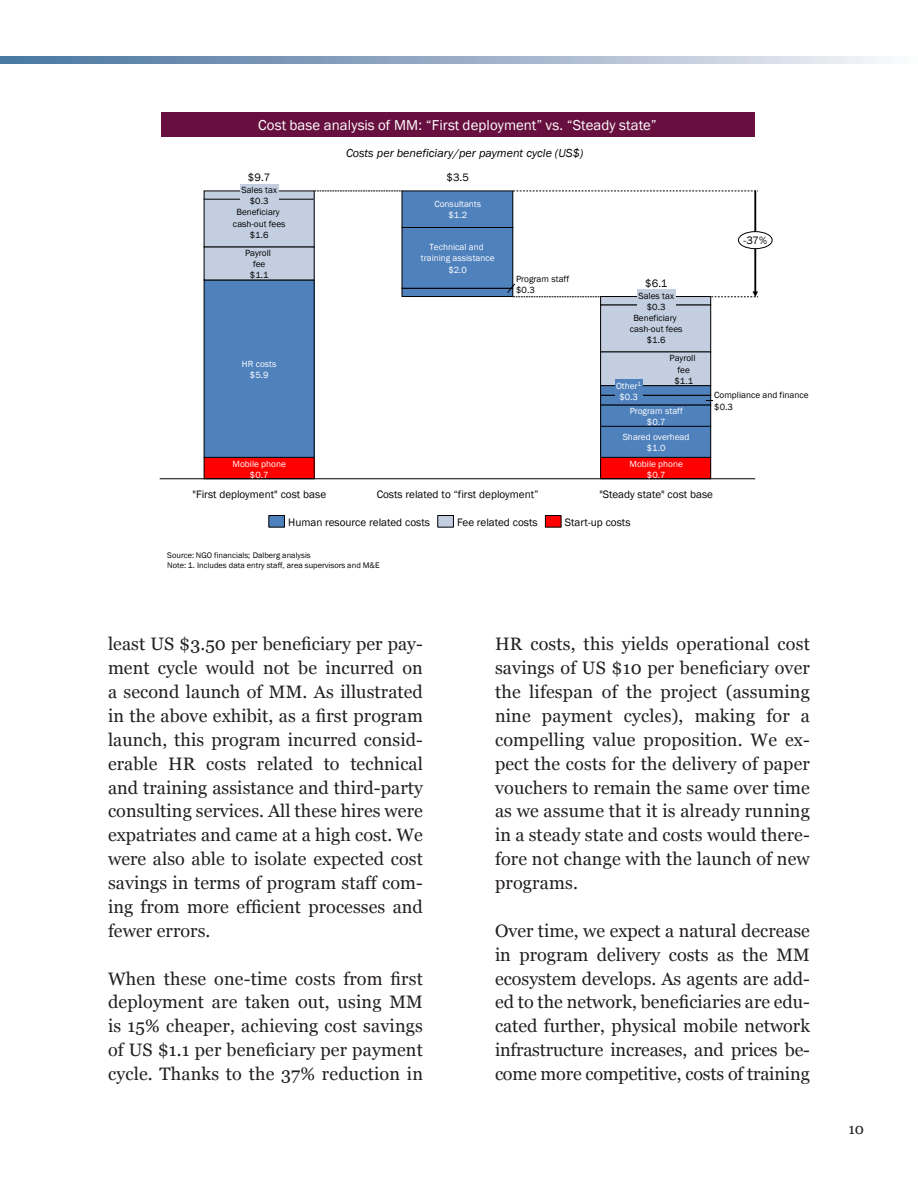
<style>
.page{position:relative;width:918px;height:1188px;background:#fff}
.page>*{position:absolute;margin:0;border:0;box-sizing:border-box;transform-origin:0 0}
.t1{font:18px/23.9px "Georgia";letter-spacing:.005em;color:#231f20;text-align:justify}
.t2{font:15px "Georgia";color:#231f20}
.t3{font:14.7px "Franklin Gothic";letter-spacing:.005em;color:#fff}
.t4{font:italic 12px "Franklin Gothic";color:#000}
.t5{font:11.1px "Franklin Gothic";color:#000}
.t6{font:9.15px/11.1px "Franklin Gothic";color:#000;text-align:center}
.t7{font:9.15px/11.1px "Franklin Gothic";color:#fff;text-align:center}
.t8{font:8.25px/9.9px "Franklin Gothic";letter-spacing:.005em;color:#000}
</style>
<div class="page">
<svg style="left:0;top:56px;width:886px;height:7px;background:#99afc7"></svg>
<div style="left:161px;top:112px;width:593px;height:25px;background:#67103f"></div>
<svg style="left:315px;top:191px;width:87px;height:1px"></svg>
<div style="left:204px;top:457px;width:110px;height:22px;background:#f00"></div>
<div style="left:402px;top:288px;width:111px;height:9px;background:#4f81bd"></div>
<div style="left:402px;top:288px;width:111px;height:9px;border:1px solid #000"></div>
<div style="left:601px;top:457px;width:110px;height:22px;background:#f00"></div>
<div style="left:204px;top:280px;width:110px;height:177px;background:#4f81bd"></div>
<div style="left:204px;top:280px;width:111px;height:178px;border:1px solid #000"></div>
<div style="left:402px;top:227px;width:111px;height:61px;background:#4f81bd"></div>
<div style="left:402px;top:227px;width:111px;height:62px;border:1px solid #000"></div>
<div style="left:601px;top:426px;width:110px;height:31px;background:#4f81bd"></div>
<div style="left:600px;top:426px;width:111px;height:32px;border:1px solid #000"></div>
<div style="left:204px;top:247px;width:110px;height:33px;background:#c3cfe1"></div>
<div style="left:402px;top:191px;width:111px;height:36px;background:#4f81bd"></div>
<div style="left:402px;top:191px;width:111px;height:37px;border:1px solid #000"></div>
<div style="left:601px;top:405px;width:110px;height:21px;background:#4f81bd"></div>
<div style="left:600px;top:405px;width:111px;height:22px;border:1px solid #000"></div>
<div style="left:204px;top:199px;width:110px;height:48px;background:#c3cfe1"></div>
<div style="left:601px;top:395px;width:110px;height:10px;background:#4f81bd"></div>
<div style="left:204px;top:191px;width:110px;height:8px;background:#c3cfe1"></div>
<div style="left:601px;top:386px;width:110px;height:9px;background:#4f81bd"></div>
<div style="left:600px;top:385px;width:111px;height:11px;border:1px solid #000"></div>
<div style="left:601px;top:352px;width:110px;height:34px;background:#c3cfe1"></div>
<div style="left:600px;top:351px;width:111px;height:35px;border:1px solid #000"></div>
<div style="left:601px;top:305px;width:110px;height:47px;background:#c3cfe1"></div>
<div style="left:600px;top:304px;width:111px;height:48px;border:1px solid #000"></div>
<div style="left:601px;top:297px;width:110px;height:8px;background:#c3cfe1"></div>
<div style="left:600px;top:296px;width:111px;height:9px;border:1px solid #000"></div>
<hr style="left:160px;top:478px;width:595px;height:1px;background:#000">
<hr style="left:754px;top:191px;width:2px;height:101px;background:#000">
<svg style="left:711px;top:291px;width:47px;height:7px"></svg>
<svg style="left:513px;top:191px;width:245px;height:1px"></svg>
<svg style="left:507px;top:283px;width:94px;height:15px"></svg>
<div style="left:738px;top:232px;width:34px;height:17px;background:#fff;border-radius:50%"></div>
<div style="left:738px;top:231px;width:35px;height:18px;border:1px solid #000;border-radius:50%"></div>
<div style="left:637px;top:290px;width:38px;height:22px;background:#c3cfe1"></div>
<div style="left:615px;top:380px;width:28px;height:22px;background:#4f81bd"></div>
<div style="left:240px;top:184px;width:38px;height:22px;background:#c3cfe1"></div>
<div style="left:545px;top:515px;width:16px;height:13px;background:#f00;border:1px solid #000"></div>
<div style="left:437px;top:515px;width:17px;height:13px;background:#c3cfe1;border:1px solid #000"></div>
<div style="left:268px;top:515px;width:17px;height:13px;background:#4f81bd;border:1px solid #000"></div>
<p class="t3" style="left:258px;top:116px;width:400px">Cost base analysis of MM: “First deployment” vs. “Steady state”</p>
<p class="t4" style="left:346px;top:146px;width:239px">Costs per beneficiary/per payment cycle (US$)</p>
<p class="t5" style="left:248px;top:171px;width:24px">$9.7</p>
<p class="t5" style="left:446px;top:171px;width:24px">$3.5</p>
<p class="t6" style="left:241px;top:185px;width:37px">Sales tax $0.3</p>
<p class="t6" style="left:233px;top:207px;width:54px">Beneficiary cash-out fees $1.6</p>
<p class="t6" style="left:245px;top:248px;width:27px">Payroll fee $1.1</p>
<p class="t7" style="left:434px;top:199px;width:48px">Consultants $1.2</p>
<p class="t7" style="left:421px;top:242px;width:75px">Technical and training assistance $2.0</p>
<p class="t6" style="left:516px;top:273px;width:55px;text-align:left">Program staff $0.3</p>
<p class="t5" style="left:645px;top:277px;width:24px">$6.1</p>
<p class="t6" style="left:638px;top:290px;width:37px">Sales tax $0.3</p>
<p class="t5" style="left:743px;top:233px;width:25px">-37%</p>
<p class="t6" style="left:630px;top:313px;width:54px">Beneficiary cash-out fees $1.6</p>
<p class="t7" style="left:242px;top:359px;width:36px">HR costs $5.9</p>
<p class="t7" style="left:616px;top:380px;width:27px">Other<sup>1 </sup>$0.3</p>
<p class="t6" style="left:670px;top:353px;width:27px">Payroll fee $1.1</p>
<p class="t7" style="left:630px;top:406px;width:55px">Program staff $0.7</p>
<p class="t6" style="left:714px;top:390px;width:96px;text-align:left">Compliance and finance $0.3</p>
<p class="t7" style="left:233px;top:458px;width:55px">Mobile phone $0.7</p>
<p class="t5" style="left:192px;top:487px;width:135px">"First deployment" cost base</p>
<p class="t5" style="left:377px;top:487px;width:163px">Costs related to “first deployment”</p>
<p class="t7" style="left:623px;top:432px;width:68px">Shared overhead $1.0</p>
<p class="t5" style="left:599px;top:487px;width:115px">"Steady state" cost base</p>
<p class="t7" style="left:630px;top:458px;width:55px">Mobile phone $0.7</p>
<p class="t5" style="left:288px;top:515px;width:143px">Human resource related costs</p>
<p class="t5" style="left:457px;top:515px;width:82px">Fee related costs</p>
<p class="t5" style="left:565px;top:515px;width:67px">Start-up costs</p>
<p class="t8" style="left:167px;top:550px;width:214px">Source: NGO financials; Dalberg analysis<br>Note: 1. Includes data entry staff, area supervisors and M&amp;E</p>
<p class="t1" style="left:108px;top:633px;width:316px">least US $3.50 per beneficiary per pay&shy;ment cycle would not be incurred on a second launch of MM. As illustrated in the above exhibit, as a first program launch, this program incurred consid&shy;erable HR costs related to technical and training assistance and third-party consulting services. All these hires were expatriates and came at a high cost. We were also able to isolate expected cost savings in terms of program staff com&shy;ing from more efficient processes and fewer errors.</p>
<p class="t1" style="left:108px;top:967px;width:317px">When these one-time costs from first deployment are taken out, using MM is 15% cheaper, achieving cost savings of US $1.1 per beneficiary per payment cycle. Thanks to the 37% reduction in</p>
<p class="t1" style="left:495px;top:633px;width:317px">HR costs, this yields operational cost savings of US $10 per beneficiary over the lifespan of the project (assuming nine payment cycles), making for a compelling value proposition. We ex&shy;pect the costs for the delivery of paper vouchers to remain the same over time as we assume that it is already running in a steady state and costs would there&shy;fore not change with the launch of new programs.</p>
<p class="t1" style="left:495px;top:919px;width:316px">Over time, we expect a natural decrease in program delivery costs as the MM ecosystem develops. As agents are add&shy;ed to the network, beneficiaries are edu&shy;cated further, physical mobile network infrastructure increases, and prices be&shy;come more competitive, costs of training</p>
<p class="t2" style="left:848px;top:1119px;width:17px">10</p>
</div>
